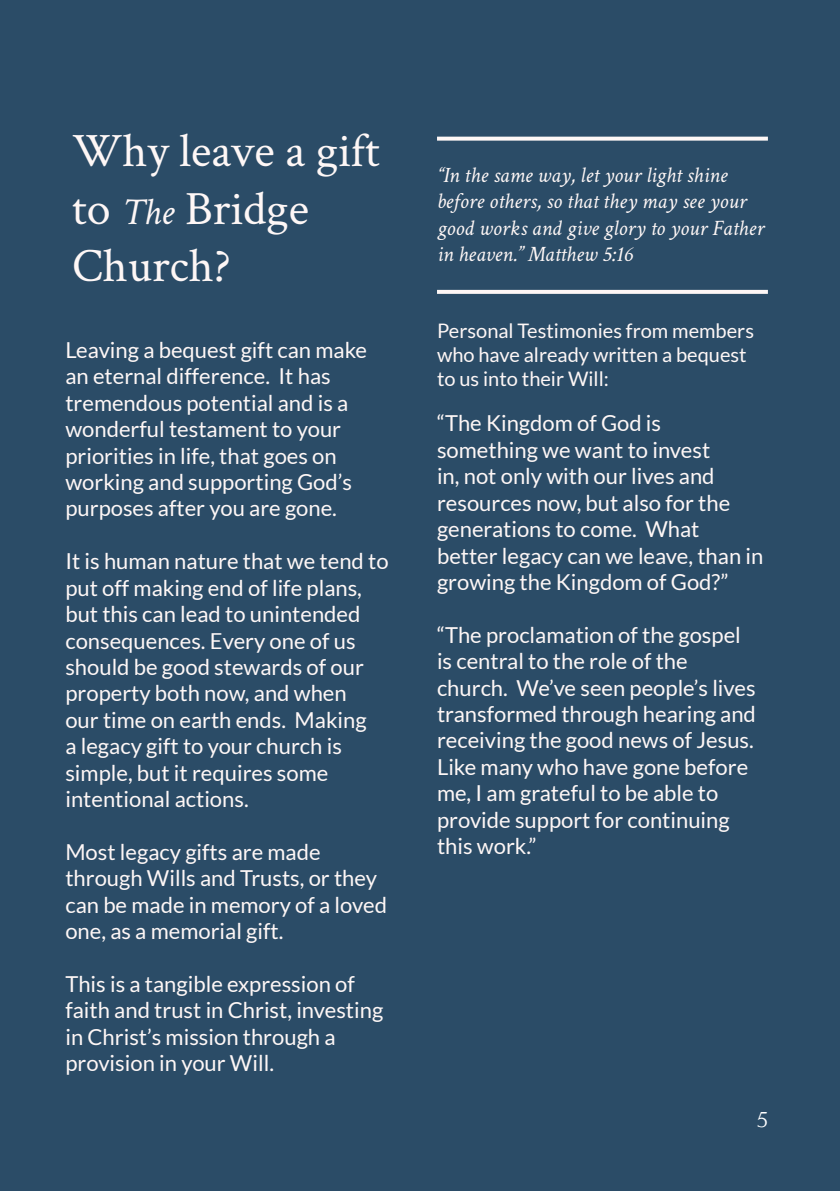
<style>
.page{position:relative;width:840px;height:1191px;background:#fff}
.page>*{position:absolute;margin:0;border:0;box-sizing:border-box;transform-origin:0 0}
.t1{font:48px/57.6px "Crimson Text";color:#fef7f6}
.t2{font:24px "Forum";color:#fff}
.Body{font:22px/26.4px "Lato";color:#fef7f6}
.Body-2{font:italic 22px/26.4px "Crimson Text";color:#fef7f6}
.Body-3{font:20px/24px "Lato";color:#fef7f6}
.s1{font-style:italic;font-size:38px}
</style>
<div class="page">
<div style="left:0;top:0;width:839px;height:1191px;background:#2b4c67"></div>
<svg style="left:437px;top:137px;width:330px;height:4px"></svg>
<svg style="left:437px;top:290px;width:330px;height:4px"></svg>
<p class="t1" style="left:72px;top:120px;width:309px">Why leave a gift to <span class="s1">The</span> Bridge<br>Church?</p>
<p class="Body" style="left:65px;top:337px;width:303px">Leaving a bequest gift can make an eternal difference. It has tremendous potential and is a wonderful testament to your priorities in life, that goes on working and supporting God’s purposes after you are gone.</p>
<p class="Body" style="left:65px;top:548px;width:324px">It is human nature that we tend to put off making end of life plans, but this can lead to unintended consequences. Every one of us should be good stewards of our property both now, and when<br>our time on earth ends. Making<br>a legacy gift to your church is simple, but it requires some intentional actions.</p>
<p class="Body" style="left:65px;top:838px;width:323px">Most legacy gifts are made through Wills and Trusts, or they can be made in memory of a loved one, as a memorial gift.</p>
<p class="Body" style="left:65px;top:970px;width:319px">This is a tangible expression of faith and trust in Christ, investing in Christ’s mission through a provision in your Will.</p>
<p class="Body-2" style="left:437px;top:162px;width:328px">“In the same way, let your light shine before others, so that they may see your good works and give glory to your Father in heaven.” Matthew 5:16</p>
<p class="Body-3" style="left:437px;top:318px;width:318px">Personal Testimonies from members who have already written a bequest to us into their Will:</p>
<p class="Body" style="left:437px;top:410px;width:328px">“The Kingdom of God is something we want to invest<br>in, not only with our lives and resources now, but also for the generations to come. What better legacy can we leave, than in growing the Kingdom of God?”</p>
<p class="Body" style="left:437px;top:621px;width:320px">“The proclamation of the gospel is central to the role of the church. We’ve seen people’s lives transformed through hearing and receiving the good news of Jesus.<br>Like many who have gone before me, I am grateful to be able to provide support for continuing this work.”</p>
<p class="t2" style="left:757px;top:1106px;width:12px">5</p>
</div>
